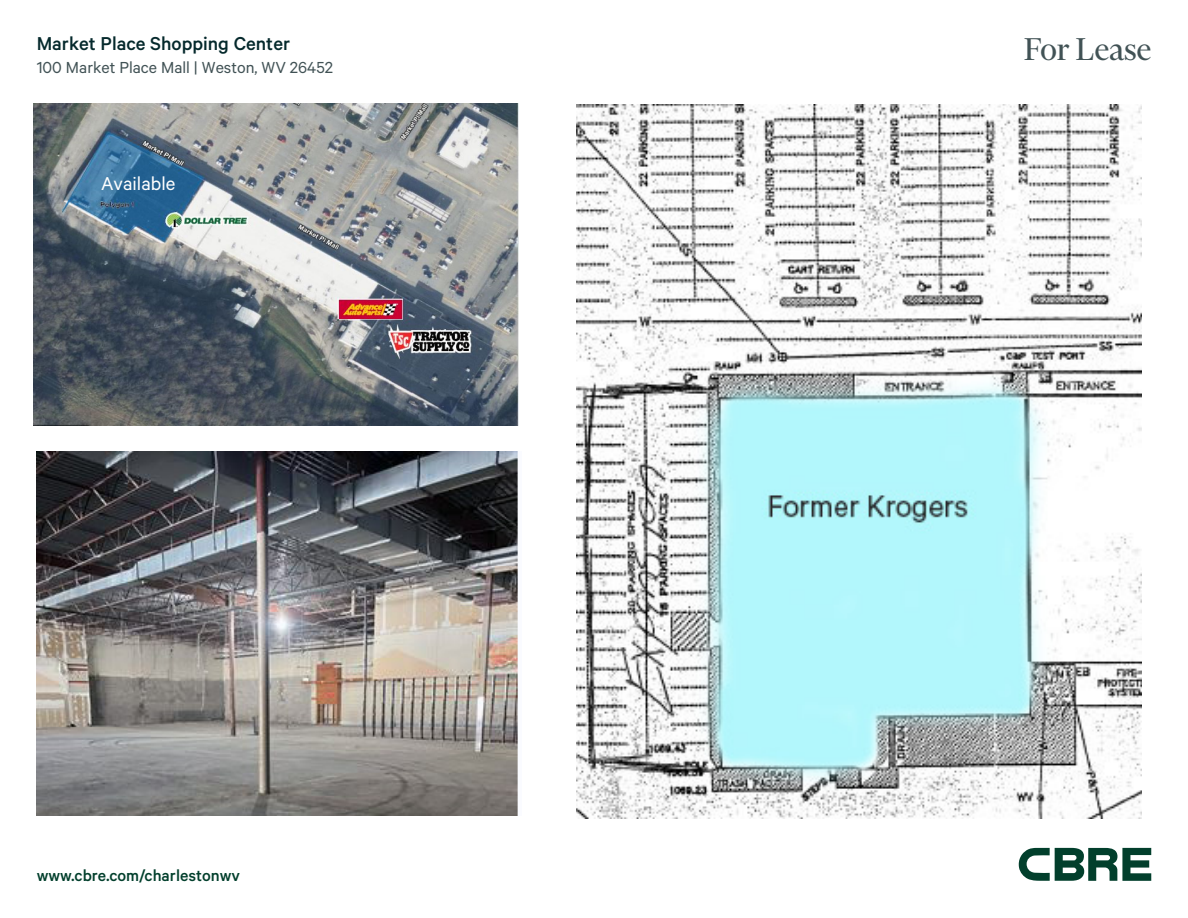
<style>
.page{position:relative;width:1188px;height:918px;background:#fff}
.page>*{position:absolute;margin:0;border:0;box-sizing:border-box;transform-origin:0 0}
.t1{font:36px "Financier Display";color:#415255}
.t2{font:500 21px "Calibre";color:#05292c}
.t3{font:21px "Calibre";color:#fff}
.t4{font:18px "Calibre";color:#415255}
.Bullet_Heading{font:500 18px "Calibre";color:#023f2c}
</style>
<div class="page">
<svg style="left:1019px;top:848px;width:132px;height:33px"></svg>
<img style="left:33px;top:103px;width:486px;height:323px">
<img style="left:576px;top:105px;width:566px;height:713px">
<img style="left:36px;top:452px;width:482px;height:364px">
<p class="t2" style="left:37px;top:32px;width:255px">Market Place Shopping Center</p>
<p class="t4" style="left:37px;top:57px;width:298px">100 Market Place Mall | Weston, WV 26452</p>
<p class="t3" style="left:101px;top:171px;width:76px">Available</p>
<p class="Bullet_Heading" style="left:37px;top:865px;width:205px">www.cbre.com/charlestonwv</p>
<p class="t1" style="left:1024px;top:30px;width:129px">For Lease</p>
</div>
